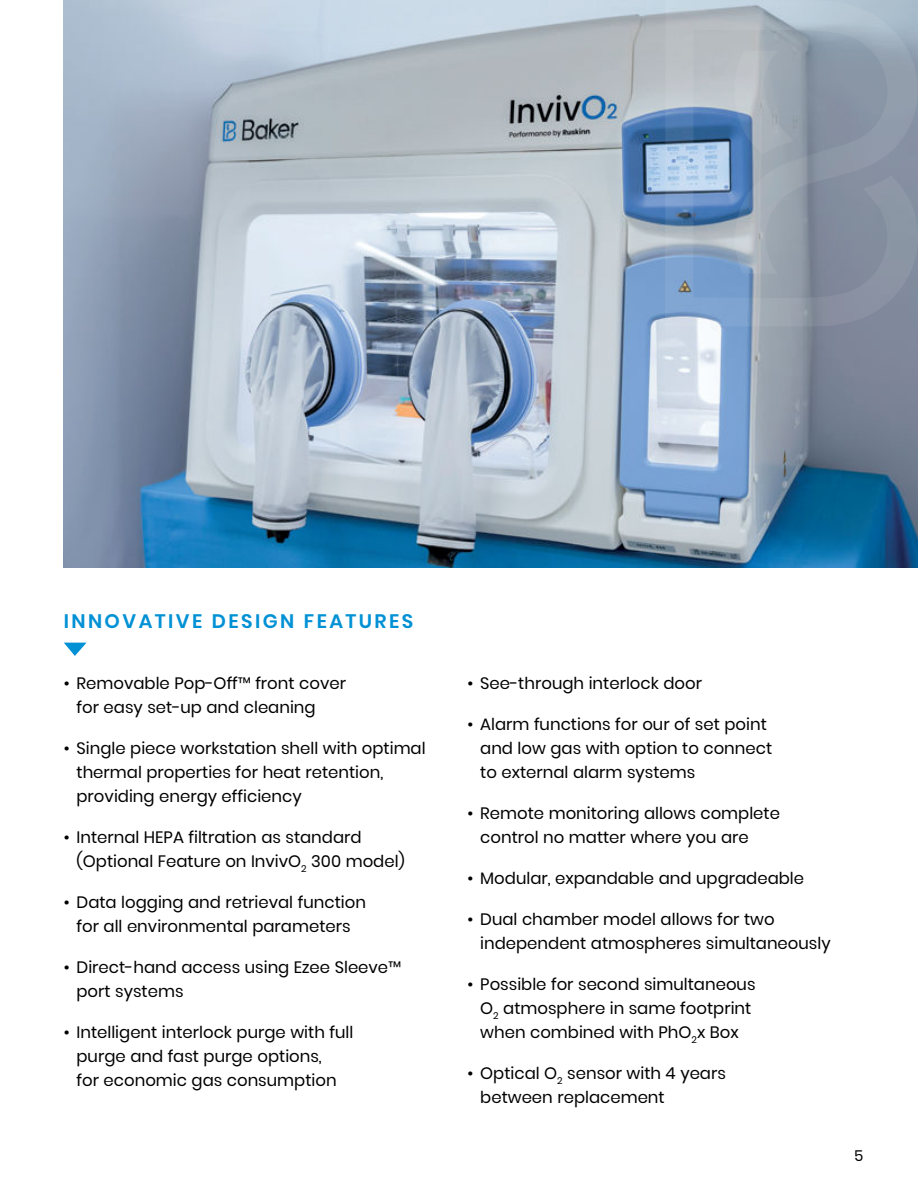
<style>
.page{position:relative;width:918px;height:1188px;background:#fff}
.page>*{position:absolute;margin:0;border:0;box-sizing:border-box;transform-origin:0 0}
.t1{font:600 19.5px "Poppins";letter-spacing:.125em;color:#0091d5}
.t2{font:16.5px/24px "Poppins";color:#000}
.t3{font:15px "Poppins";color:#000}
</style>
<div class="page">
<svg style="left:64px;top:643px;width:22px;height:13px"></svg>
<img style="left:64px;top:0;width:854px;height:568px">
<svg style="left:665px;top:0;width:253px;height:326px;background:#92a1b4"></svg>
<p class="t1" style="left:64px;top:609px;width:351px">INNOVATIVE DESIGN FEATURES</p>
<p class="t2" style="left:77px;top:671px;width:271px;text-indent:-13px">• Removable Pop-Off™ front cover for easy set-up and cleaning</p>
<p class="t2" style="left:77px;top:736px;width:351px;text-indent:-13px">• Single piece workstation shell with optimal thermal properties for heat retention, providing energy efficiency</p>
<p class="t2" style="left:77px;top:825px;width:330px;text-indent:-13px">• Internal HEPA filtration as standard (Optional Feature on InvivO<sub>2</sub> 300 model)</p>
<p class="t2" style="left:64px;top:890px;width:304px;text-align:center">• Data logging and retrieval function for all environmental parameters</p>
<p class="t2" style="left:77px;top:955px;width:326px;text-indent:-13px">• Direct-hand access using Ezee Sleeve™ port systems</p>
<p class="t2" style="left:77px;top:1020px;width:278px;text-indent:-13px">• Intelligent interlock purge with full purge and fast purge options,<br>for economic gas consumption</p>
<p class="t2" style="left:467px;top:671px;width:236px">• See-through interlock door</p>
<p class="t2" style="left:480px;top:712px;width:293px;text-indent:-13px">• Alarm functions for our of set point and low gas with option to connect to external alarm systems</p>
<p class="t2" style="left:480px;top:801px;width:301px;text-indent:-13px">• Remote monitoring allows complete control no matter where you are</p>
<p class="t2" style="left:467px;top:866px;width:338px">• Modular, expandable and upgradeable</p>
<p class="t2" style="left:480px;top:907px;width:352px;text-indent:-13px">• Dual chamber model allows for two independent atmospheres simultaneously</p>
<p class="t2" style="left:467px;top:972px;width:290px;text-align:center">• Possible for second simultaneous<br>O<sub>2</sub> atmosphere in same footprint when combined with PhO<sub>2</sub>x Box</p>
<p class="t2" style="left:480px;top:1061px;width:247px;text-indent:-13px">• Optical O<sub>2</sub> sensor with 4 years between replacement</p>
<p class="t3" style="left:854px;top:1146px;width:11px">5</p>
</div>
